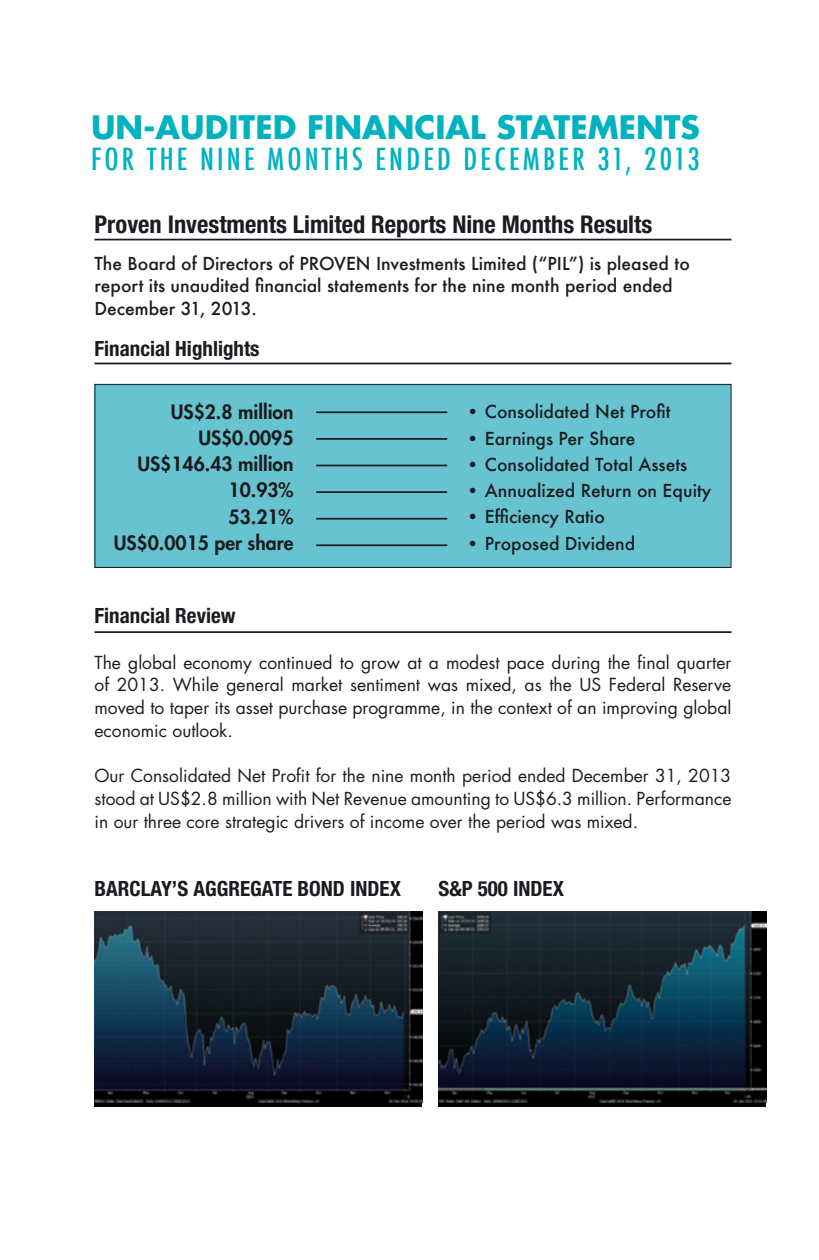
<style>
.page{position:relative;width:819px;height:1260px;background:#fff}
.page>*{position:absolute;margin:0;border:0;box-sizing:border-box;transform-origin:0 0}
.t1{font:700 31.5px "Futura";color:#00b2c0}
.t2{font:500 condensed 29.75px "Futura";letter-spacing:.105em;color:#00b2c0}
.t3{font:700 condensed 24.5px "Helvetica Neue";color:#1b1c20}
.t4{font:700 condensed 21px "Helvetica Neue";color:#1b1c20}
.t5{font:800 19.25px/26.2px "Futura";color:#1b1c20;text-align:right}
.t6{font:17.5px/22.8px "Futura";color:#1b1c20;text-align:justify}
.t7{font:500 17.5px/22.8px "Futura";color:#1b1c20}
</style>
<div class="page">
<hr style="left:94px;top:363px;width:638px;height:1px;background:#151d2b">
<hr style="left:94px;top:631px;width:638px;height:2px;background:#151d2b">
<div style="left:95px;top:384px;width:636px;height:183px;background:#67c3cf"></div>
<div style="left:94px;top:384px;width:638px;height:184px;border:1px solid #1b1c20"></div>
<hr style="left:316px;top:411px;width:131px;height:2px;background:#1b1c20">
<hr style="left:316px;top:438px;width:131px;height:2px;background:#1b1c20">
<hr style="left:316px;top:465px;width:131px;height:1px;background:#1b1c20">
<hr style="left:316px;top:491px;width:131px;height:2px;background:#1b1c20">
<hr style="left:316px;top:518px;width:131px;height:2px;background:#1b1c20">
<hr style="left:316px;top:544px;width:131px;height:2px;background:#1b1c20">
<img style="left:95px;top:912px;width:327px;height:191px">
<img style="left:439px;top:912px;width:327px;height:191px">
<hr style="left:94px;top:239px;width:638px;height:1px;background:#151d2b">
<h1 class="t1" style="left:91px;top:105px;width:610px">UN-AUDITED FINANCIAL STATEMENTS</h1>
<h2 class="t2" style="left:91px;top:140px;width:610px">FOR THE NINE MONTHS ENDED DECEMBER 31, 2013</h2>
<h3 class="t3" style="left:94px;top:210px;width:559px">Proven Investments Limited Reports Nine Months Results</h3>
<p class="t7" style="left:94px;top:251px;width:597px">The Board of Directors of PROVEN Investments Limited (“PIL”) is pleased to report its unaudited financial statements for the nine month period ended<br>December 31, 2013.</p>
<p class="t4" style="left:94px;top:336px;width:167px">Financial Highlights</p>
<p class="t5" style="left:114px;top:398px;width:181px">US$2.8 million<br>US$0.0095<br>US$146.43 million<br>10.93%<br>53.21%<br>US$0.0015 per share</p>
<p class="t7" style="left:466px;top:400px;width:206px">• Consolidated Net Profit</p>
<p class="t7" style="left:466px;top:426px;width:171px">• Earnings Per Share</p>
<p class="t7" style="left:466px;top:453px;width:223px">• Consolidated Total Assets</p>
<p class="t7" style="left:466px;top:479px;width:247px">• Annualized Return on Equity</p>
<p class="t7" style="left:466px;top:505px;width:140px">• Efficiency Ratio</p>
<p class="t7" style="left:466px;top:531px;width:171px">• Proposed Dividend</p>
<p class="t4" style="left:94px;top:603px;width:143px">Financial Review</p>
<p class="t6" style="left:94px;top:651px;width:638px">The global economy continued to grow at a modest pace during the final quarter of 2013. While general market sentiment was mixed, as the US Federal Reserve moved to taper its asset purchase programme, in the context of an improving global economic outlook.</p>
<p class="t6" style="left:94px;top:764px;width:638px">Our Consolidated Net Profit for the nine month period ended December 31, 2013 stood at US$2.8 million with Net Revenue amounting to US$6.3 million. Performance in our three core strategic drivers of income over the period was mixed.</p>
<p class="t4" style="left:94px;top:876px;width:308px">BARCLAY’S AGGREGATE BOND INDEX</p>
<p class="t4" style="left:439px;top:876px;width:127px">S&amp;P 500 INDEX</p>
</div>
